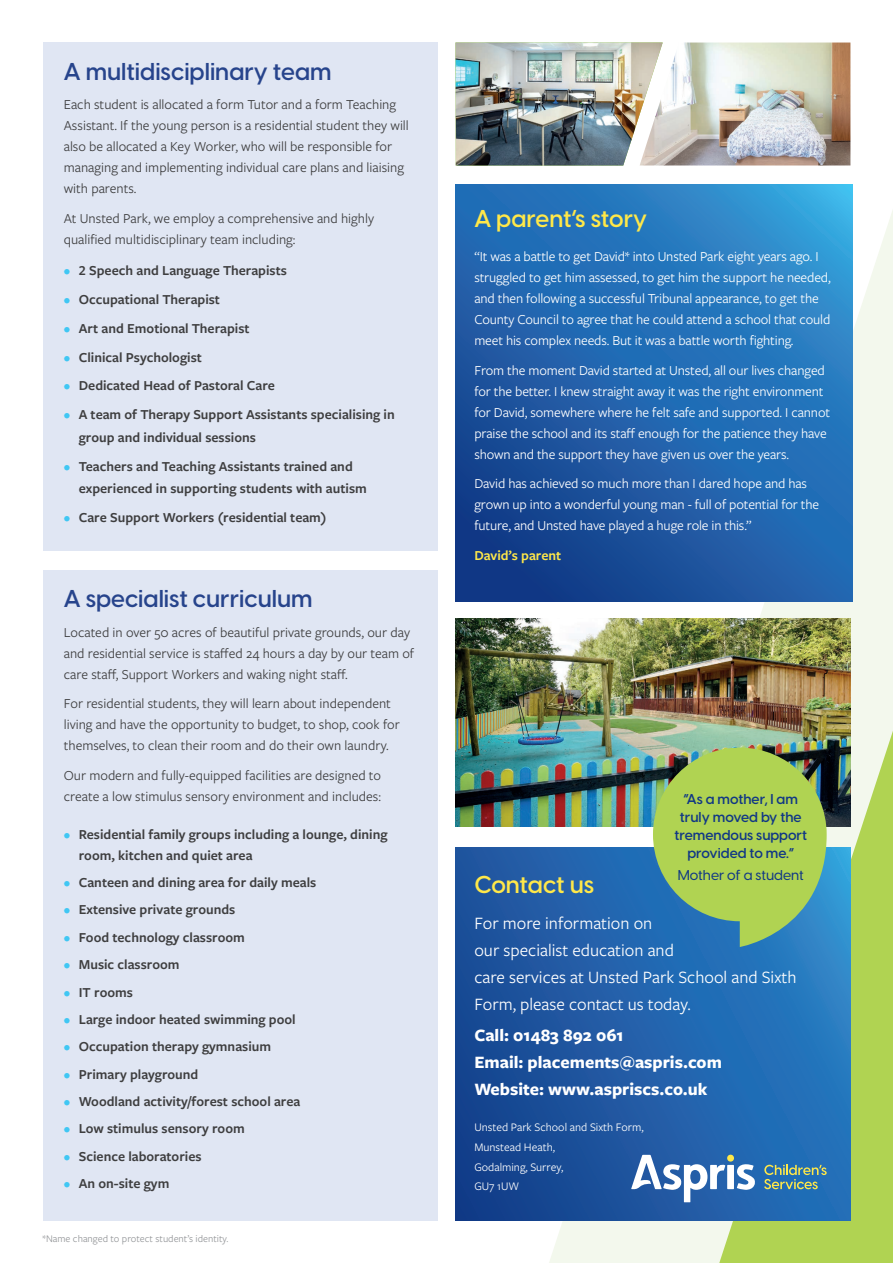
<style>
.page{position:relative;width:893px;height:1263px;background:#fff}
.page>*{position:absolute;margin:0;border:0;box-sizing:border-box;transform-origin:0 0}
.t1{font:600 24px "Visby CF";color:#27448c}
.t2{font:600 24px "Visby CF";color:#ffe849}
.t3{font:18px/27px "Freight Sans Pro";color:#fff}
.t4{font:700 18px/27px "Freight Sans Pro";color:#fff}
.t5{font:14.25px/21px "Freight Sans Pro";color:#3e3e3f}
.t6{font:14.25px/21px "Freight Sans Pro";letter-spacing:-.01em;color:#fff}
.t7{font:600 14.25px/22.5px "Freight Sans Pro";color:#3e3e3f}
.t8{font:600 14.25px "Freight Sans Pro";color:#ffe849}
.t9{font:600 14.1px/18.1px "Visby CF";color:#103785;text-align:center}
.t10{font:500 14.1px "Visby CF";color:#103785}
.t11{font:12px/19.5px "Freight Sans Pro";color:#fff}
.t12{font:10.5px "Freight Sans Pro";color:#95979a}
.s1{font-weight:400;color:#40c7f4}
</style>
<div class="page">
<svg style="left:549px;top:210px;width:344px;height:1053px;fill:#f3f8ed"></svg>
<img style="left:455px;top:618px;width:395px;height:208px">
<svg style="left:719px;top:731px;width:174px;height:532px;background:#aac966"></svg>
<div style="left:43px;top:570px;width:394px;height:650px;background:#e0e6f3"></div>
<div style="left:43px;top:43px;width:394px;height:508px;background:#e0e6f3"></div>
<svg style="left:455px;top:847px;width:395px;height:373px;background:#1f5fa8"></svg>
<svg style="left:653px;top:748px;width:174px;height:199px;background:#8eb866"></svg>
<img style="left:455px;top:43px;width:185px;height:122px">
<img style="left:640px;top:43px;width:210px;height:122px">
<svg style="left:455px;top:185px;width:398px;height:416px;background:#2167ae"></svg>
<svg style="left:764px;top:1165px;width:63px;height:24px;background:#5d8e97"></svg>
<svg style="left:631px;top:1155px;width:124px;height:47px"></svg>
<h1 class="t1" style="left:64px;top:56px;width:269px">A multidisciplinary team</h1>
<p class="t5" style="left:64px;top:94px;width:347px">Each student is allocated a form Tutor and a form Teaching Assistant. If the young person is a residential student they will also be allocated a Key Worker, who will be responsible for managing and implementing individual care plans and liaising with parents.</p>
<p class="t5" style="left:64px;top:207px;width:312px">At Unsted Park, we employ a comprehensive and highly qualified multidisciplinary team including:</p>
<p class="t7" style="left:64px;top:258px;width:225px"><span class="s1">•</span> 2 Speech and Language Therapists</p>
<p class="t7" style="left:64px;top:287px;width:158px"><span class="s1">•</span> Occupational Therapist</p>
<p class="t7" style="left:64px;top:316px;width:187px"><span class="s1">•</span> Art and Emotional Therapist</p>
<p class="t7" style="left:64px;top:345px;width:140px"><span class="s1">•</span> Clinical Psychologist</p>
<p class="t7" style="left:64px;top:374px;width:213px"><span class="s1">•</span> Dedicated Head of Pastoral Care</p>
<p class="t7" style="left:79px;top:403px;width:317px;text-indent:-15px"><span class="s1">•</span> A team of Therapy Support Assistants specialising in group and individual sessions</p>
<p class="t7" style="left:79px;top:454px;width:290px;text-indent:-15px"><span class="s1">•</span> Teachers and Teaching Assistants trained and experienced in supporting students with autism</p>
<p class="t7" style="left:64px;top:506px;width:264px"><span class="s1">•</span> Care Support Workers (residential team)</p>
<h1 class="t1" style="left:64px;top:583px;width:250px">A specialist curriculum</h1>
<p class="t5" style="left:64px;top:621px;width:352px">Located in over 50 acres of beautiful private grounds, our day and residential service is staffed 24 hours a day by our team of care staff, Support Workers and waking night staff.</p>
<p class="t5" style="left:64px;top:692px;width:338px">For residential students, they will learn about independent living and have the opportunity to budget, to shop, cook for themselves, to clean their room and do their own laundry.</p>
<p class="t5" style="left:64px;top:764px;width:319px">Our modern and fully-equipped facilities are designed to create a low stimulus sensory environment and includes:</p>
<p class="t7" style="left:79px;top:823px;width:310px;line-height:21px;text-indent:-15px"><span class="s1">•</span> Residential family groups including a lounge, dining room, kitchen and quiet area</p>
<p class="t7" style="left:64px;top:871px;width:254px"><span class="s1">•</span> Canteen and dining area for daily meals</p>
<p class="t7" style="left:64px;top:898px;width:173px"><span class="s1">•</span> Extensive private grounds</p>
<p class="t7" style="left:64px;top:925px;width:183px"><span class="s1">•</span> Food technology classroom</p>
<p class="t7" style="left:64px;top:953px;width:117px"><span class="s1">•</span> Music classroom</p>
<p class="t7" style="left:64px;top:980px;width:71px"><span class="s1">•</span> IT rooms</p>
<p class="t7" style="left:64px;top:1007px;width:233px"><span class="s1">•</span> Large indoor heated swimming pool</p>
<p class="t7" style="left:64px;top:1035px;width:209px"><span class="s1">•</span> Occupation therapy gymnasium</p>
<p class="t7" style="left:64px;top:1062px;width:136px"><span class="s1">•</span> Primary playground</p>
<p class="t7" style="left:64px;top:1089px;width:238px"><span class="s1">•</span> Woodland activity/forest school area</p>
<p class="t7" style="left:64px;top:1117px;width:183px"><span class="s1">•</span> Low stimulus sensory room</p>
<p class="t7" style="left:64px;top:1144px;width:139px"><span class="s1">•</span> Science laboratories</p>
<p class="t7" style="left:64px;top:1172px;width:107px"><span class="s1">•</span> An on-site gym</p>
<p class="t12" style="left:43px;top:1232px;width:187px">*Name changed to protect student’s identity.</p>
<h1 class="t2" style="left:474px;top:204px;width:174px">A parent’s story</h1>
<p class="t6" style="left:474px;top:245px;width:358px">“It was a battle to get David* into Unsted Park eight years ago. I struggled to get him assessed, to get him the support he needed, and then following a successful Tribunal appearance, to get the County Council to agree that he could attend a school that could meet his complex needs. But it was a battle worth fighting.</p>
<p class="t6" style="left:474px;top:359px;width:357px">From the moment David started at Unsted, all our lives changed for the better. I knew straight away it was the right environment for David, somewhere where he felt safe and supported. I cannot praise the school and its staff enough for the patience they have shown and the support they have given us over the years.</p>
<p class="t6" style="left:474px;top:472px;width:346px">David has achieved so much more than I dared hope and has grown up into a wonderful young man - full of potential for the future, and Unsted have played a huge role in this.”</p>
<p class="t8" style="left:474px;top:545px;width:88px">David’s parent</p>
<p class="t9" style="left:674px;top:790px;width:134px">“As a mother, I am truly moved by the tremendous support provided to me.”</p>
<p class="t10" style="left:678px;top:867px;width:127px">Mother of a student</p>
<h1 class="t2" style="left:474px;top:870px;width:121px">Contact us</h1>
<p class="t3" style="left:474px;top:908px;width:324px">For more information on<br>our specialist education and<br>care services at Unsted Park School and Sixth<br>Form, please contact us today.</p>
<p class="t4" style="left:474px;top:1021px;width:249px">Call: 01483 892 061<br>Email: placements@aspris.com<br>Website: www.aspriscs.co.uk</p>
<p class="t11" style="left:474px;top:1117px;width:171px">Unsted Park School and Sixth Form,<br>Munstead Heath,<br>Godalming, Surrey,<br>GU7 1UW</p>
</div>
